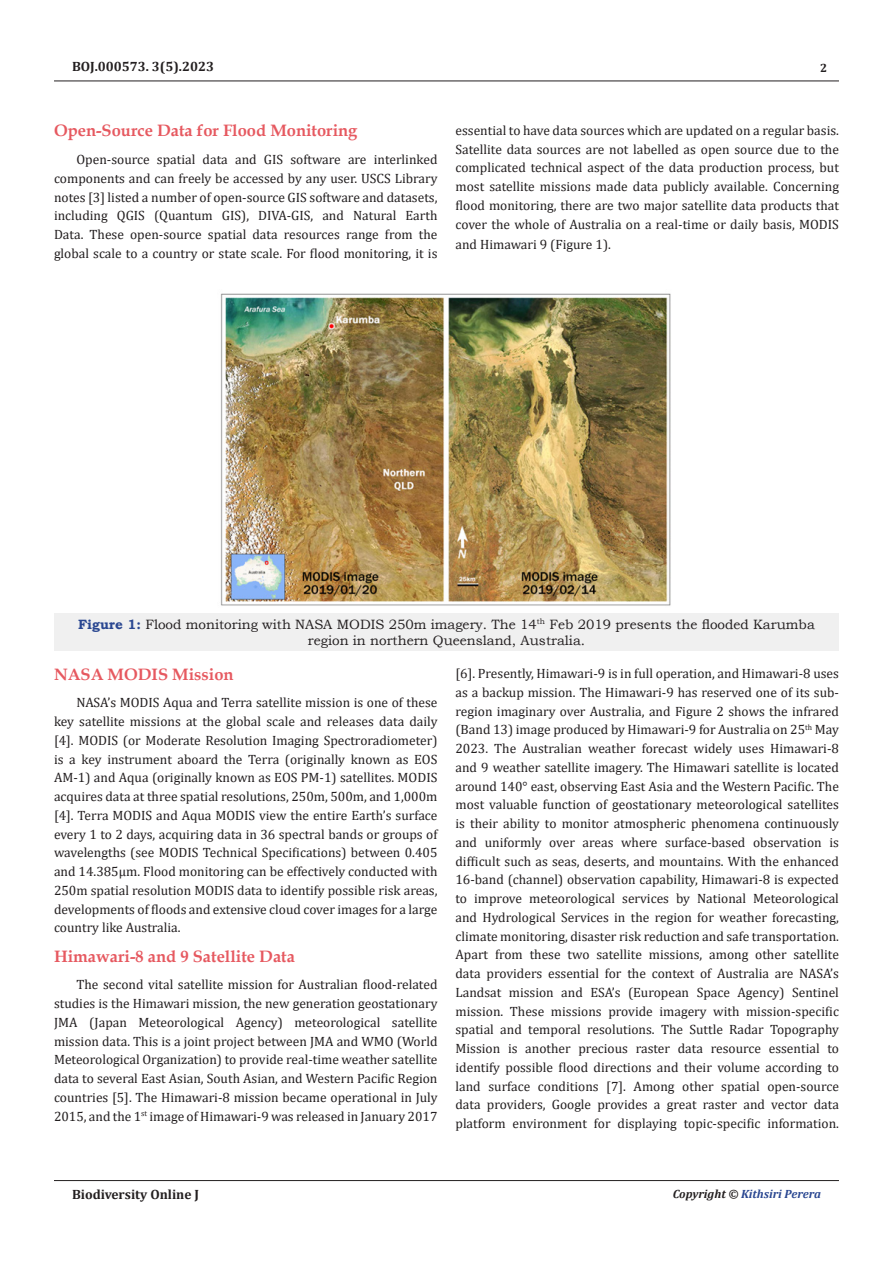
<style>
.page{position:relative;width:893px;height:1263px;background:#fff}
.page>*{position:absolute;margin:0;border:0;box-sizing:border-box;transform-origin:0 0}
.t1{font:700 16.5px "Book Antiqua";color:#e65960}
.t2{font:13.5px/18.8px "Cambria";color:#231f20;text-align:justify}
.t3{font:13.5px/16.2px "Bookman Old Style";color:#231f20;text-align:center}
.t4{font:700 13.5px "Cambria";color:#231f20}
.t5{font:italic 700 12px "Cambria";color:#2a4791}
.t6{font:700 12px "Cambria";color:#231f20}
.s1{font-weight:700;color:#2a4791}
.s2{color:#231f20}
</style>
<div class="page">
<hr style="left:54px;top:81px;width:785px;height:1px;background:#231f20">
<hr style="left:54px;top:1180px;width:785px;height:1px;background:#231f20">
<div style="left:54px;top:613px;width:785px;height:38px;background:#f0f0f0"></div>
<img style="left:220px;top:293px;width:451px;height:313px">
<p class="t4" style="left:72px;top:56px;width:144px">BOJ.000573. 3(5).2023</p>
<p class="t6" style="left:820px;top:60px;width:9px">2</p>
<p class="t1" style="left:54px;top:120px;width:305px">Open-Source Data for Flood Monitoring</p>
<p class="t2" style="left:54px;top:150px;width:385px;text-indent:22px">Open-source spatial data and GIS software are interlinked components and can freely be accessed by any user. USCS Library notes [3] listed a number of open-source GIS software and datasets, including QGIS (Quantum GIS), DIVA-GIS, and Natural Earth Data. These open-source spatial data resources range from the global scale to a country or state scale. For flood monitoring, it is</p>
<p class="t2" style="left:455px;top:121px;width:385px">essential to have data sources which are updated on a regular basis.<br>Satellite data sources are not labelled as open source due to the complicated technical aspect of the data production process, but most satellite missions made data publicly available. Concerning flood monitoring, there are two major satellite data products that cover the whole of Australia on a real-time or daily basis, MODIS</p>
<p class="t2" style="left:455px;top:235px;width:157px">and Himawari 9 (Figure 1).</p>
<p class="t3" style="left:78px;top:616px;width:738px"><span class="s1">Figure 1:</span> Flood monitoring with NASA MODIS 250m imagery. The 14<sup>th</sup> Feb 2019 presents the flooded Karumba region in northern Queensland, Australia.</p>
<p class="t1" style="left:54px;top:663px;width:181px">NASA MODIS Mission</p>
<p class="t2" style="left:54px;top:693px;width:385px;text-indent:22px">NASA’s MODIS Aqua and Terra satellite mission is one of these key satellite missions at the global scale and releases data daily [4]. MODIS (or Moderate Resolution Imaging Spectroradiometer) is a key instrument aboard the Terra (originally known as EOS AM-1) and Aqua (originally known as EOS PM-1) satellites. MODIS acquires data at three spatial resolutions, 250m, 500m, and 1,000m [4]. Terra MODIS and Aqua MODIS view the entire Earth’s surface every 1 to 2 days, acquiring data in 36 spectral bands or groups of wavelengths (see MODIS Technical Specifications) between 0.405 and 14.385µm. Flood monitoring can be effectively conducted with 250m spatial resolution MODIS data to identify possible risk areas, developments of floods and extensive cloud cover images for a large country like Australia.</p>
<p class="t1" style="left:54px;top:945px;width:243px">Himawari-8 and 9 Satellite Data</p>
<p class="t2" style="left:54px;top:975px;width:385px;text-indent:22px">The second vital satellite mission for Australian flood-related studies is the Himawari mission, the new generation geostationary JMA (Japan Meteorological Agency) meteorological satellite mission data. This is a joint project between JMA and WMO (World Meteorological Organization) to provide real-time weather satellite data to several East Asian, South Asian, and Western Pacific Region countries [5]. The Himawari-8 mission became operational in July 2015, and the 1<sup>st</sup> image of Himawari-9 was released in January 2017</p>
<p class="t2" style="left:455px;top:664px;width:385px">[6]. Presently, Himawari-9 is in full operation, and Himawari-8 uses as a backup mission. The Himawari-9 has reserved one of its sub&shy;region imaginary over Australia, and Figure 2 shows the infrared (Band 13) image produced by Himawari-9 for Australia on 25<sup>th</sup> May 2023. The Australian weather forecast widely uses Himawari-8 and 9 weather satellite imagery. The Himawari satellite is located around 140° east, observing East Asia and the Western Pacific. The most valuable function of geostationary meteorological satellites is their ability to monitor atmospheric phenomena continuously and uniformly over areas where surface-based observation is difficult such as seas, deserts, and mountains. With the enhanced 16-band (channel) observation capability, Himawari-8 is expected to improve meteorological services by National Meteorological and Hydrological Services in the region for weather forecasting, climate monitoring, disaster risk reduction and safe transportation.<br>Apart from these two satellite missions, among other satellite data providers essential for the context of Australia are NASA’s Landsat mission and ESA’s (European Space Agency) Sentinel mission. These missions provide imagery with mission-specific spatial and temporal resolutions. The Suttle Radar Topography Mission is another precious raster data resource essential to identify possible flood directions and their volume according to land surface conditions [7]. Among other spatial open-source data providers, Google provides a great raster and vector data platform environment for displaying topic-specific information.</p>
<p class="t4" style="left:72px;top:1185px;width:129px">Biodiversity Online J</p>
<p class="t5" style="left:673px;top:1185px;width:150px"><span class="s2">Copyright ©</span> Kithsiri Perera</p>
</div>
